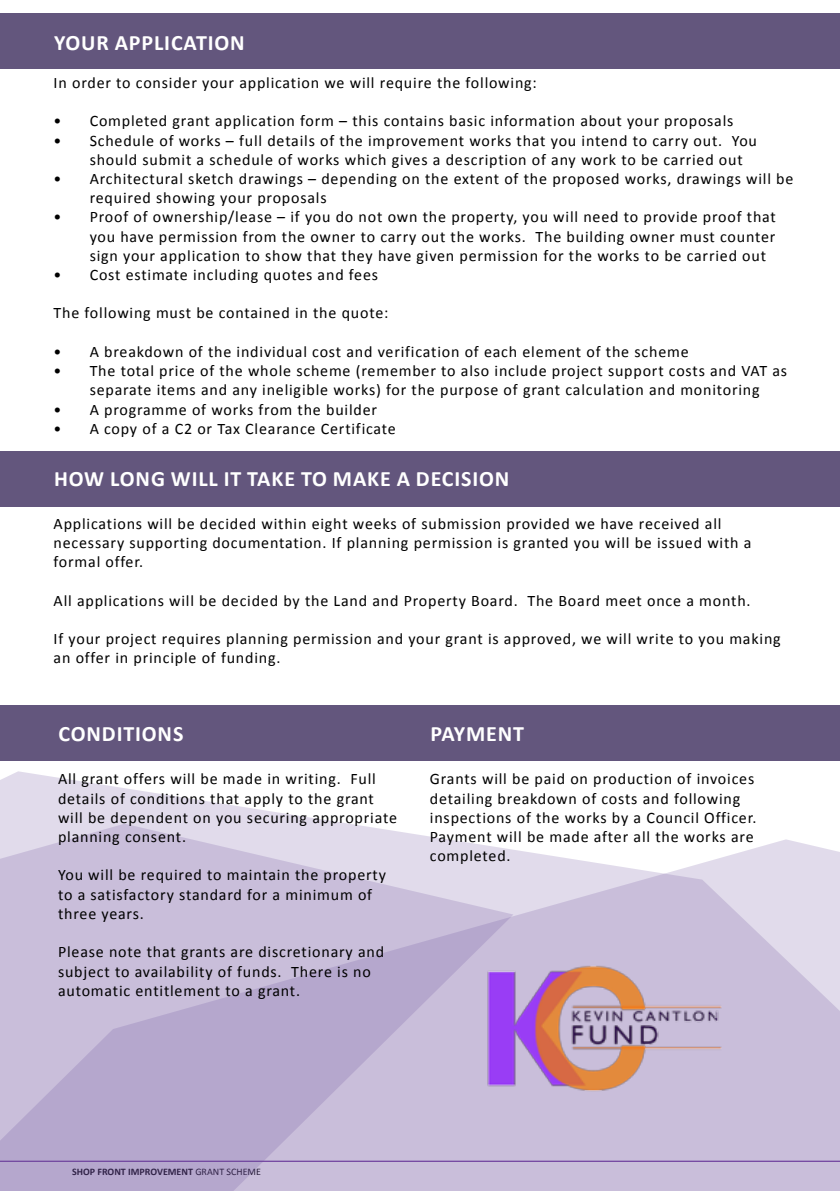
<style>
.page{position:relative;width:840px;height:1191px;background:#fff}
.page>*{position:absolute;margin:0;border:0;box-sizing:border-box;transform-origin:0 0}
.t1{font:700 22px "Calibri";letter-spacing:.04em;color:#fff}
.t2{font:16px/19.2px "Calibri";letter-spacing:.05em;color:#000}
.t3{font:700 10px "Calibri";color:#000}
.s1{font-weight:400}
</style>
<div class="page">
<svg style="left:0;top:771px;width:343px;height:52px;fill:#e1dbeb"></svg>
<svg style="left:513px;top:839px;width:326px;height:352px;background:#d1c8e0"></svg>
<div style="left:0;top:13px;width:839px;height:55px;background:#63567d"></div>
<div style="left:0;top:451px;width:839px;height:55px;background:#63567d"></div>
<div style="left:0;top:705px;width:839px;height:55px;background:#63567d"></div>
<svg style="left:0;top:823px;width:513px;height:368px;background:#c5b9d7"></svg>
<img style="left:472px;top:959px;width:279px;height:139px">
<h1 class="t1" style="left:54px;top:28px;width:192px">YOUR APPLICATION</h1>
<p class="t2" style="left:54px;top:73px;width:484px">In order to consider your application we will require the following:</p>
<p class="t2" style="left:54px;top:112px;width:681px">• Completed grant application form – this contains basic information about your proposals</p>
<p class="t2" style="left:90px;top:131px;width:668px;text-indent:-36px">• Schedule of works – full details of the improvement works that you intend to carry out. You should submit a schedule of works which gives a description of any work to be carried out</p>
<p class="t2" style="left:90px;top:169px;width:704px;text-indent:-36px">• Architectural sketch drawings – depending on the extent of the proposed works, drawings will be required showing your proposals</p>
<p class="t2" style="left:90px;top:208px;width:687px;text-align:justify;text-indent:-36px">• Proof of ownership/lease – if you do not own the property, you will need to provide proof that you have permission from the owner to carry out the works. The building owner must counter sign your application to show that they have given permission for the works to be carried out</p>
<p class="t2" style="left:54px;top:265px;width:326px">• Cost estimate including quotes and fees</p>
<p class="t2" style="left:54px;top:304px;width:336px">The following must be contained in the quote:</p>
<p class="t2" style="left:54px;top:342px;width:636px">• A breakdown of the individual cost and verification of each element of the scheme</p>
<p class="t2" style="left:54px;top:361px;width:734px;text-align:center">• The total price of the whole scheme (remember to also include project support costs and VAT as separate items and any ineligible works) for the purpose of grant calculation and monitoring</p>
<p class="t2" style="left:54px;top:400px;width:325px">• A programme of works from the builder</p>
<p class="t2" style="left:54px;top:419px;width:343px">• A copy of a C2 or Tax Clearance Certificate</p>
<h1 class="t1" style="left:54px;top:464px;width:456px">HOW LONG WILL IT TAKE TO MAKE A DECISION</h1>
<p class="t2" style="left:54px;top:514px;width:699px">Applications will be decided within eight weeks of submission provided we have received all necessary supporting documentation. If planning permission is granted you will be issued with a formal offer.</p>
<p class="t2" style="left:54px;top:591px;width:698px">All applications will be decided by the Land and Property Board. The Board meet once a month.</p>
<p class="t2" style="left:54px;top:629px;width:728px">If your project requires planning permission and your grant is approved, we will write to you making an offer in principle of funding.</p>
<h1 class="t1" style="left:58px;top:720px;width:126px">CONDITIONS</h1>
<p class="t2" style="left:58px;top:769px;width:340px">All grant offers will be made in writing. Full details of conditions that apply to the grant will be dependent on you securing appropriate planning consent.</p>
<p class="t2" style="left:58px;top:865px;width:329px">You will be required to maintain the property to a satisfactory standard for a minimum of three years.</p>
<p class="t2" style="left:58px;top:942px;width:327px">Please note that grants are discretionary and subject to availability of funds. There is no automatic entitlement to a grant.</p>
<h1 class="t1" style="left:430px;top:720px;width:95px">PAYMENT</h1>
<p class="t2" style="left:429px;top:769px;width:328px">Grants will be paid on production of invoices detailing breakdown of costs and following inspections of the works by a Council Officer.<br>Payment will be made after all the works are completed.</p>
<p class="t3" style="left:72px;top:1165px;width:190px">SHOP FRONT IMPROVEMENT <span class="s1">GRANT SCHEME</span></p>
</div>
